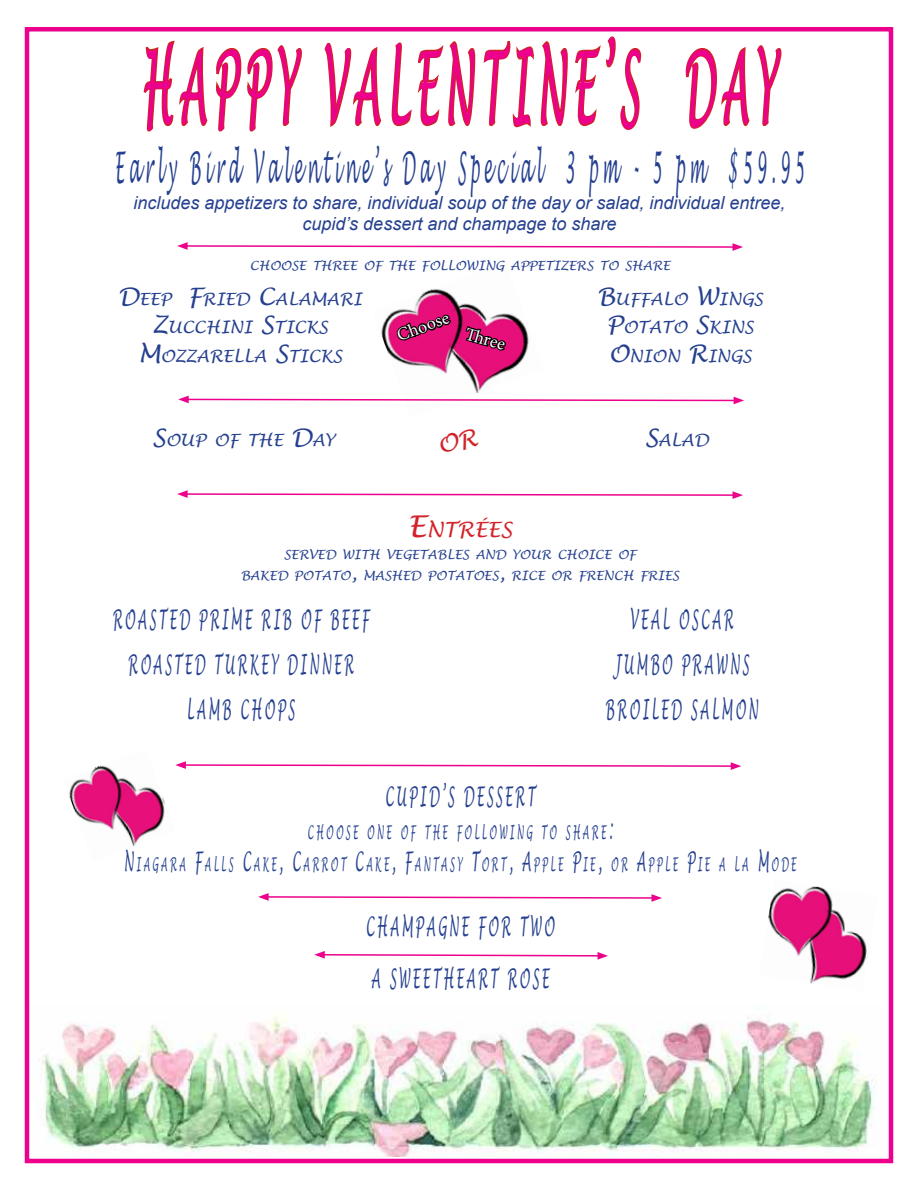
<style>
.page{position:relative;width:918px;height:1188px;background:#fff}
.page>*{position:absolute;margin:0;border:0;box-sizing:border-box;transform-origin:0 0}
.t1{font:italic 100.05px "Lucida Handwriting";letter-spacing:.2em;color:#ec008c;scale:.35 1}
.t2{font:italic 43.5px "Lucida Handwriting";letter-spacing:.26em;color:#25408f;scale:.35 1}
.t3{font:italic 27px/45px "Lucida Handwriting";letter-spacing:.2em;color:#25408f;text-align:center;scale:.45 1}
.t4{font:italic 21px "Lucida Handwriting";color:#d2232a}
.t5{font:italic 18.9px/32.4px "Lucida Handwriting";letter-spacing:.285em;color:#25408f;text-align:center;scale:.45 1}
.t6{font:italic 18px/21.6px "Arial";color:#25408f;text-align:center}
.t7{font:18px "Minion Pro";color:#fff}
.t8{font:italic 16.8px/28.8px "Lucida Handwriting";color:#25408f;text-align:center}
.t9{font:italic 12.6px/21.6px "Lucida Handwriting";color:#25408f;text-align:center}
.s1{font-size:24px}
.s2{font-size:30px}
.s3{font-size:18px}
.s4{font-size:27px}
</style>
<div class="page">
<img style="left:381px;top:288px;width:148px;height:105px">
<svg style="left:396px;top:313px;width:56px;height:29px;background:#a00e57"></svg>
<svg style="left:464px;top:314px;width:44px;height:38px;background:#ac1f65"></svg>
<img style="left:39px;top:1005px;width:837px;height:152px">
<svg style="left:143px;top:40px;width:65px;height:92px"></svg>
<svg style="left:215px;top:45px;width:87px;height:87px"></svg>
<svg style="left:324px;top:42px;width:58px;height:85px"></svg>
<svg style="left:391px;top:41px;width:85px;height:86px"></svg>
<svg style="left:483px;top:36px;width:159px;height:94px"></svg>
<svg style="left:685px;top:45px;width:97px;height:84px"></svg>
<img style="left:69px;top:765px;width:96px;height:81px">
<img style="left:768px;top:886px;width:100px;height:98px">
<svg style="left:177px;top:242px;width:566px;height:9px"></svg>
<svg style="left:175px;top:761px;width:566px;height:9px"></svg>
<svg style="left:178px;top:396px;width:566px;height:8px"></svg>
<svg style="left:177px;top:490px;width:566px;height:9px"></svg>
<div style="left:25px;top:27px;width:868px;height:1136px;border:4px solid #ec008c"></div>
<svg style="left:258px;top:893px;width:404px;height:9px"></svg>
<svg style="left:314px;top:951px;width:294px;height:9px"></svg>
<h1 class="t1" style="left:142px;top:27px;width:1814px">HAPPY VALENTINE’S DAY</h1>
<h2 class="t2" style="left:115px;top:141px;width:1971px">Early Bird Valentine’s Day Special 3 pm - 5 pm $59.95</h2>
<p class="t6" style="left:133px;top:192px;width:654px">includes appetizers to share, individual soup of the day or salad, individual entree, cupid’s dessert and champage to share</p>
<p class="t9" style="left:250px;top:256px;width:422px">CHOOSE THREE OF THE FOLLOWING APPETIZERS TO SHARE</p>
<p class="t8" style="left:118px;top:285px;width:245px"><span class="s1">D</span>EEP <span class="s1">F</span>RIED <span class="s1">C</span>ALAMARI<br><span class="s1">Z</span>UCCHINI <span class="s1">S</span>TICKS<br><span class="s1">M</span>OZZARELLA <span class="s1">S</span>TICKS</p>
<p class="t8" style="left:597px;top:285px;width:167px"><span class="s1">B</span>UFFALO <span class="s1">W</span>INGS<br><span class="s1">P</span>OTATO <span class="s1">S</span>KINS<br><span class="s1">O</span>NION <span class="s1">R</span>INGS</p>
<p class="t7" style="left:393px;top:324px;width:56px;rotate:-20deg">Choose</p>
<p class="t7" style="left:469px;top:322px;width:43px;rotate:16deg">Th ree</p>
<p class="t8" style="left:152px;top:427px;width:184px"><span class="s1">S</span>OUP OF THE <span class="s1">D</span>AY</p>
<p class="t8" style="left:645px;top:427px;width:65px"><span class="s1">S</span>ALAD</p>
<p class="t4" style="left:408px;top:517px;width:105px"><span class="s2">E</span>NTRÉES</p>
<p class="t9" style="left:241px;top:544px;width:440px">SERVED WITH VEGETABLES AND YOUR CHOICE OF<br>BAKED POTATO<span class="s3">,</span> MASHED POTATOES<span class="s3">,</span> RICE OR FRENCH FRIES</p>
<p class="t3" style="left:112px;top:598px;width:571px">ROASTED PRIME RIB OF BEEF<br>ROASTED TURKEY DINNER<br>LAMB CHOPS</p>
<p class="t3" style="left:605px;top:598px;width:341px">VEAL OSCAR<br>JUMBO PRAWNS<br>BROILED SALMON</p>
<p class="t3" style="left:385px;top:775px;width:335px">CUPID’S DESSERT</p>
<p class="t5" style="left:124px;top:817px;width:1495px">CHOOSE ONE OF THE FOLLOWING TO SHARE<span class="s4">:<br>N</span> IAGARA <span class="s4">F</span>ALLS <span class="s4">C</span> AKE<span class="s4">, C</span> ARROT <span class="s4">C</span> AKE<span class="s4">, F</span>ANTASY <span class="s4">T</span>ORT<span class="s4">, A</span>PPLE <span class="s4">P</span>IE<span class="s4">,</span> OR <span class="s4">A</span>PPLE <span class="s4">P</span>IE A LA <span class="s4">M</span>ODE</p>
<p class="t3" style="left:366px;top:902px;width:421px;line-height:51.9px;text-align:left">CHAMPAGNE FOR TWO<br>A SWEETHEART ROSE</p>
</div>
